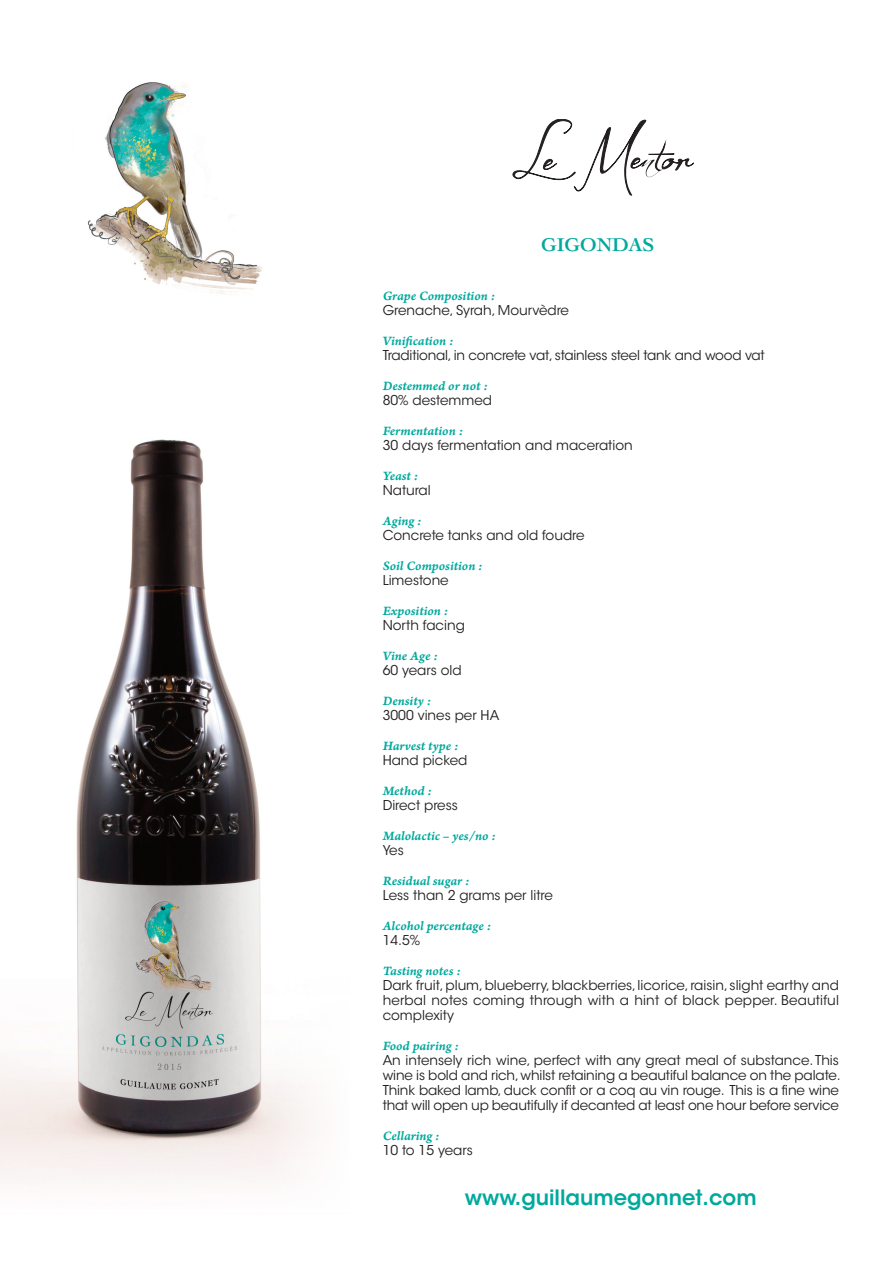
<style>
.page{position:relative;width:893px;height:1263px;background:#fff}
.page>*{position:absolute;margin:0;border:0;box-sizing:border-box;transform-origin:0 0}
.t1{font:600 21px "ITC Avant Garde Std";color:#00a99d}
.t2{font:700 19.5px "Cochin";color:#00a99d}
.t3{font:13.5px/15px "ITC Avant Garde Std";color:#231f20;text-align:justify}
.t4{font:13.5px "Arno Pro Smbd Italic Caption";letter-spacing:-.005em;color:#00a99d}
</style>
<div class="page">
<img style="left:88px;top:82px;width:174px;height:212px">
<img style="left:0;top:439px;width:269px;height:744px">
<svg style="left:513px;top:119px;width:181px;height:77px"></svg>
<h2 class="t2" style="left:541px;top:232px;width:115px">GIGONDAS</h2>
<p class="t4" style="left:383px;top:291px;width:114px">Grape Composition :</p>
<p class="t3" style="left:383px;top:304px;width:188px">Grenache, Syrah, Mourvèdre</p>
<p class="t4" style="left:383px;top:336px;width:72px">Vinification :</p>
<p class="t3" style="left:383px;top:349px;width:384px">Traditional, in concrete vat, stainless steel tank and wood vat</p>
<p class="t4" style="left:383px;top:381px;width:107px">Destemmed or not :</p>
<p class="t3" style="left:383px;top:394px;width:111px">80% destemmed</p>
<p class="t4" style="left:383px;top:426px;width:82px">Fermentation :</p>
<p class="t3" style="left:383px;top:439px;width:252px">30 days fermentation and maceration</p>
<p class="t4" style="left:383px;top:471px;width:37px">Yeast :</p>
<p class="t3" style="left:383px;top:484px;width:50px">Natural</p>
<p class="t4" style="left:383px;top:516px;width:40px">Aging :</p>
<p class="t3" style="left:383px;top:529px;width:203px">Concrete tanks and old foudre</p>
<p class="t4" style="left:383px;top:561px;width:102px">Soil Composition :</p>
<p class="t3" style="left:383px;top:574px;width:68px">Limestone</p>
<p class="t4" style="left:383px;top:606px;width:67px">Exposition :</p>
<p class="t3" style="left:383px;top:619px;width:84px">North facing</p>
<p class="t4" style="left:383px;top:651px;width:57px">Vine Age :</p>
<p class="t3" style="left:383px;top:664px;width:80px">60 years old</p>
<p class="t4" style="left:383px;top:696px;width:50px">Density :</p>
<p class="t3" style="left:383px;top:709px;width:118px">3000 vines per HA</p>
<p class="t4" style="left:383px;top:741px;width:77px">Harvest type :</p>
<p class="t3" style="left:383px;top:754px;width:86px">Hand picked</p>
<p class="t4" style="left:383px;top:786px;width:51px">Method :</p>
<p class="t3" style="left:383px;top:799px;width:77px">Direct press</p>
<p class="t4" style="left:383px;top:831px;width:115px">Malolactic – yes/no :</p>
<p class="t3" style="left:383px;top:844px;width:23px">Yes</p>
<p class="t4" style="left:383px;top:876px;width:88px">Residual sugar :</p>
<p class="t3" style="left:383px;top:889px;width:172px">Less than 2 grams per litre</p>
<p class="t4" style="left:383px;top:921px;width:110px">Alcohol percentage :</p>
<p class="t3" style="left:383px;top:934px;width:39px">14.5%</p>
<p class="t4" style="left:383px;top:966px;width:80px">Tasting notes :</p>
<p class="t3" style="left:383px;top:979px;width:458px">Dark fruit,plum,blueberry,blackberries,licorice,raisin, slight earthy and herbal notes coming through with a hint of black pepper. Beautiful complexity</p>
<p class="t4" style="left:383px;top:1041px;width:78px">Food pairing :</p>
<p class="t3" style="left:383px;top:1054px;width:459px">An intensely rich wine, perfect with any great meal of substance. This wine is bold and rich,whilst retaining a beautiful balance on the palate.<br>Think baked lamb, duck confit or a coq au vin rouge. This is a fine wine that will open up beautifully if decanted at least one hour before service</p>
<p class="t4" style="left:383px;top:1131px;width:58px">Cellaring :</p>
<p class="t3" style="left:383px;top:1144px;width:92px">10 to 15 years</p>
<h1 class="t1" style="left:465px;top:1189px;width:293px">www.guillaumegonnet.com</h1>
</div>
